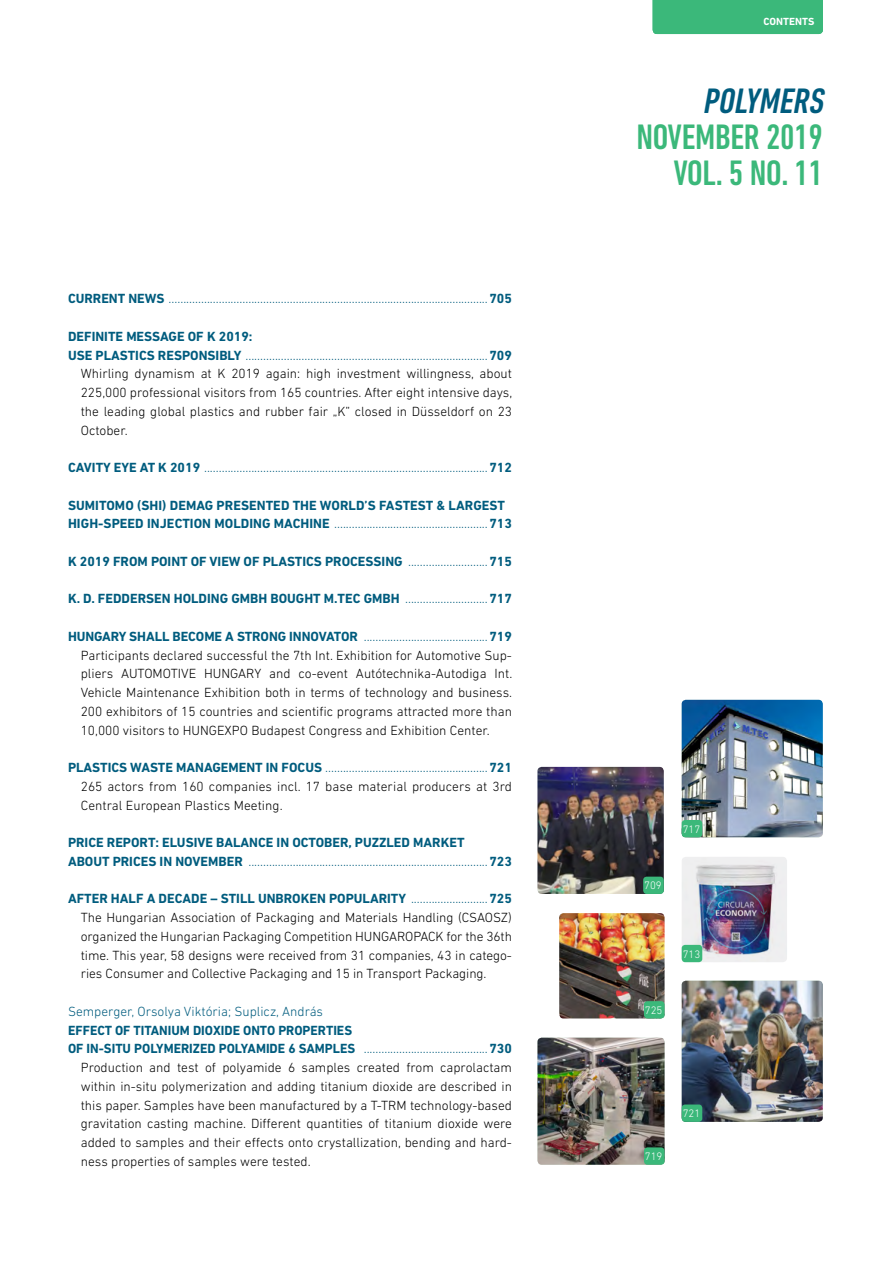
<style>
.page{position:relative;width:893px;height:1263px;background:#fff}
.page>*{position:absolute;margin:0;border:0;box-sizing:border-box;transform-origin:0 0}
.t1{font:500 condensed 36px/36px "DIN Next LT Pro";letter-spacing:-.01em;color:#3bb87a;text-align:right}
.t2{font:italic 500 condensed 36px "DIN Next LT Pro";color:#005c7e}
.t3{font:300 13.5px/18.8px "DIN Next LT Pro";color:#000;text-align:justify}
.t4{font:700 13.5px/18.8px "DIN Next LT Pro";color:#005c7e}
.t5{font:300 13.5px "DIN Next LT Pro";color:#005c7e}
.t6{font:300 10.95px "DIN Next LT Pro";color:#fff}
.t7{font:700 10.5px "DIN Next LT Pro";color:#fff}
</style>
<div class="page">
<div style="left:653px;top:0;width:170px;height:34px;background:#3bb87a"></div>
<img style="left:537px;top:767px;width:127px;height:127px">
<img style="left:537px;top:1038px;width:128px;height:127px">
<img style="left:682px;top:857px;width:105px;height:105px">
<img style="left:682px;top:700px;width:141px;height:137px">
<img style="left:682px;top:981px;width:141px;height:141px">
<img style="left:559px;top:913px;width:106px;height:105px">
<div style="left:682px;top:820px;width:20px;height:17px;background:#3bb87a;border-radius:3px"></div>
<div style="left:643px;top:877px;width:21px;height:17px;background:#3bb87a;border-radius:3px"></div>
<div style="left:682px;top:945px;width:20px;height:17px;background:#3bb87a;border-radius:3px"></div>
<div style="left:644px;top:1001px;width:21px;height:17px;background:#3bb87a;border-radius:3px"></div>
<div style="left:682px;top:1104px;width:20px;height:18px;background:#3bb87a;border-radius:3px"></div>
<div style="left:644px;top:1147px;width:21px;height:18px;background:#3bb87a;border-radius:3px"></div>
<p class="t4" style="left:68px;top:289px;width:98px">CURRENT NEWS</p>
<p class="t4" style="left:489px;top:289px;width:24px">705</p>
<p class="t4" style="left:68px;top:327px;width:186px">DEFINITE MESSAGE OF K 2019:<br>USE PLASTICS RESPONSIBLY</p>
<p class="t4" style="left:489px;top:346px;width:24px">709</p>
<p class="t3" style="left:81px;top:364px;width:433px">Whirling dynamism at K 2019 again: high investment willingness, about 225,000 professional visitors from 165 countries. After eight intensive days, the leading global plastics and rubber fair „K” closed in Düsseldorf on 23<br>October.</p>
<p class="t4" style="left:68px;top:458px;width:134px">CAVITY EYE AT K 2019</p>
<p class="t4" style="left:489px;top:458px;width:24px">712</p>
<p class="t4" style="left:68px;top:496px;width:438px">SUMITOMO (SHI) DEMAG PRESENTED THE WORLD’S FASTEST &amp; LARGEST<br>HIGH-SPEED INJECTION MOLDING MACHINE</p>
<p class="t4" style="left:489px;top:514px;width:24px">713</p>
<p class="t4" style="left:68px;top:552px;width:336px">K 2019 FROM POINT OF VIEW OF PLASTICS PROCESSING</p>
<p class="t4" style="left:489px;top:552px;width:24px">715</p>
<p class="t4" style="left:68px;top:589px;width:333px">K. D. FEDDERSEN HOLDING GMBH BOUGHT M.TEC GMBH</p>
<p class="t4" style="left:489px;top:589px;width:24px">717</p>
<p class="t4" style="left:68px;top:627px;width:291px">HUNGARY SHALL BECOME A STRONG INNOVATOR</p>
<p class="t4" style="left:489px;top:627px;width:24px">719</p>
<p class="t3" style="left:81px;top:645px;width:433px">Participants declared successful the 7th Int. Exhibition for Automotive Sup&shy;pliers AUTOMOTIVE HUNGARY and co-event Autótechnika-Autodiga Int.<br>Vehicle Maintenance Exhibition both in terms of technology and business.<br>200 exhibitors of 15 countries and scientific programs attracted more than 10,000 visitors to HUNGEXPO Budapest Congress and Exhibition Center.</p>
<p class="t4" style="left:68px;top:758px;width:256px">PLASTICS WASTE MANAGEMENT IN FOCUS</p>
<p class="t4" style="left:489px;top:758px;width:24px">721</p>
<p class="t3" style="left:81px;top:777px;width:433px">265 actors from 160 companies incl. 17 base material producers at 3rd<br>Central European Plastics Meeting.</p>
<p class="t4" style="left:68px;top:833px;width:398px">PRICE REPORT: ELUSIVE BALANCE IN OCTOBER, PUZZLED MARKET<br>ABOUT PRICES IN NOVEMBER</p>
<p class="t4" style="left:489px;top:852px;width:24px">723</p>
<p class="t4" style="left:68px;top:889px;width:340px">AFTER HALF A DECADE – STILL UNBROKEN POPULARITY</p>
<p class="t4" style="left:489px;top:889px;width:24px">725</p>
<p class="t3" style="left:81px;top:908px;width:433px">The Hungarian Association of Packaging and Materials Handling (CSAOSZ) organized the Hungarian Packaging Competition HUNGAROPACK for the 36th time. This year, 58 designs were received from 31 companies, 43 in catego&shy;ries Consumer and Collective Packaging and 15 in Transport Packaging.</p>
<p class="t5" style="left:68px;top:1003px;width:257px">Semperger, Orsolya Viktória; Suplicz, András</p>
<p class="t4" style="left:68px;top:1021px;width:289px">EFFECT OF TITANIUM DIOXIDE ONTO PROPERTIES<br>OF IN-SITU POLYMERIZED POLYAMIDE 6 SAMPLES</p>
<p class="t4" style="left:489px;top:1039px;width:24px">730</p>
<p class="t3" style="left:81px;top:1058px;width:433px">Production and test of polyamide 6 samples created from caprolactam within in-situ polymerization and adding titanium dioxide are described in this paper. Samples have been manufactured by a T-TRM technology-based gravitation casting machine. Different quantities of titanium dioxide were added to samples and their effects onto crystallization, bending and hard&shy;ness properties of samples were tested.</p>
<p class="t7" style="left:721px;top:15px;width:95px">TARTALOMJEGYZÉK</p>
<p class="t7" style="left:763px;top:15px;width:52px">CONTENTS</p>
<h1 class="t2" style="left:702px;top:81px;width:129px">POLYMERS</h1>
<h1 class="t1" style="left:636px;top:119px;width:188px">NOVEMBER 2019<br>VOL. 5 NO. 11</h1>
<p class="t6" style="left:644px;top:879px;width:19px">709</p>
<p class="t6" style="left:683px;top:823px;width:19px">717</p>
<p class="t6" style="left:645px;top:1004px;width:19px">725</p>
<p class="t6" style="left:683px;top:948px;width:19px">713</p>
<p class="t6" style="left:645px;top:1150px;width:19px">719</p>
<p class="t6" style="left:683px;top:1107px;width:19px">721</p>
</div>
